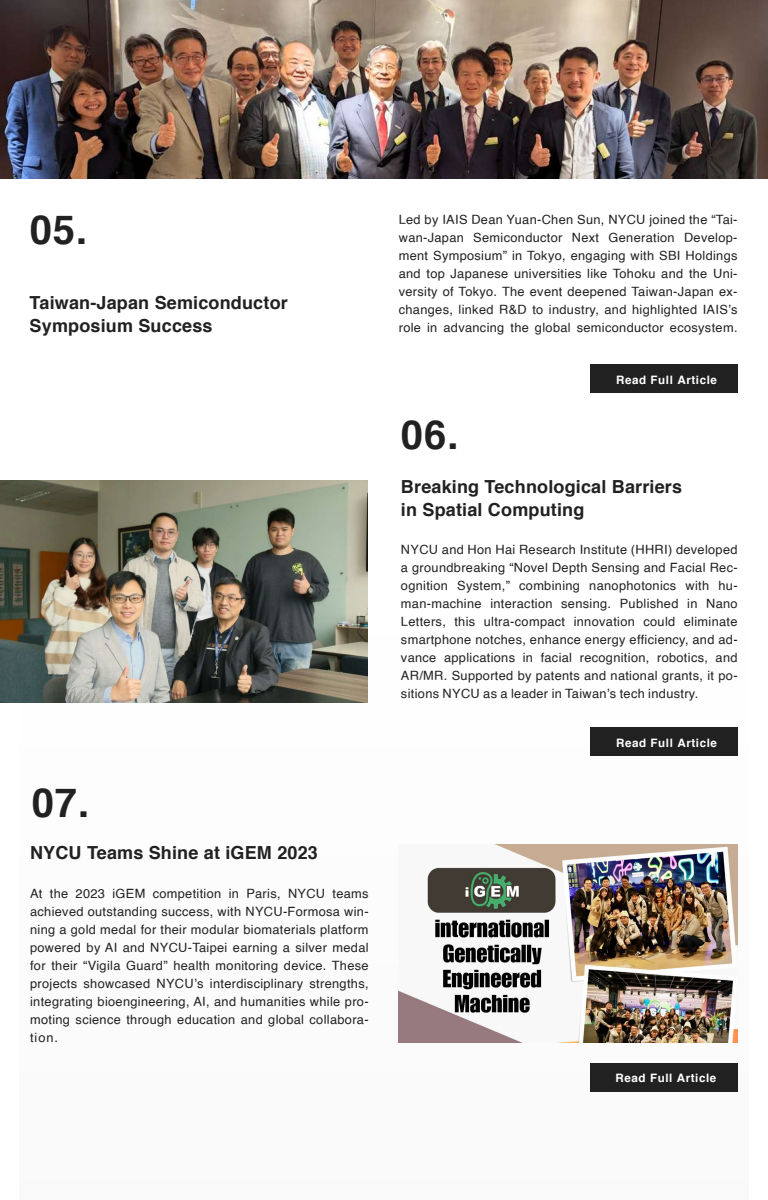
<style>
.page{position:relative;width:768px;height:1200px;background:#fff}
.page>*{position:absolute;margin:0;border:0;box-sizing:border-box;transform-origin:0 0}
.t1{font:700 40px "Helvetica";color:#212121}
.t2{font:700 18px/22.8px "Helvetica";letter-spacing:.01em;color:#212121}
.t3{font:12.8px/18px "Helvetica";letter-spacing:.025em;color:#212121;text-align:justify}
.t4{font:700 11.6px "Helvetica";letter-spacing:.05em;color:#fff}
.s1{font-family:"Adobe Ming Std";font-weight:300;color:rgb(33 33 33/0)}
</style>
<div class="page">
<img style="left:0;top:0;width:768px;height:179px">
<div style="left:590px;top:364px;width:148px;height:29px;background:#212121"></div>
<div style="left:590px;top:727px;width:148px;height:29px;background:#212121"></div>
<div style="left:590px;top:1063px;width:147px;height:29px;background:#212121"></div>
<img style="left:0;top:480px;width:367px;height:223px">
<img style="left:398px;top:845px;width:340px;height:198px">
<h1 class="t1" style="left:30px;top:197px;width:59px">05.</h1>
<h2 class="t2" style="left:30px;top:292px;width:260px">Taiwan-Japan Semiconductor<br>Symposium Success</h2>
<h1 class="t1" style="left:32px;top:771px;width:59px">07.</h1>
<h2 class="t2" style="left:30px;top:842px;width:289px">NYCU Teams Shine at iGEM 2023</h2>
<p class="t3" style="left:30px;top:885px;width:340px">At the 2023 iGEM competition in Paris, NYCU teams achieved outstanding success, with NYCU-Formosa win&shy;ning a gold medal for their modular biomaterials platform powered by AI and NYCU-Taipei earning a silver medal for their “Vigila Guard” health monitoring device. These projects showcased NYCU’s interdisciplinary strengths, integrating bioengineering, AI, and humanities while pro&shy;moting science through education and global collabora-</p>
<p class="t3" style="left:399px;top:211px;width:340px">Led by IAIS Dean Yuan-Chen Sun, NYCU joined the “Tai&shy;wan-Japan Semiconductor Next Generation Develop&shy;ment Symposium” in Tokyo, engaging with SBI Holdings and top Japanese universities like Tohoku and the Uni&shy;versity of Tokyo. The event deepened Taiwan-Japan ex&shy;changes, linked R&amp;D to industry, and highlighted IAIS’s role in advancing the global semiconductor ecosystem.</p>
<h1 class="t1" style="left:401px;top:403px;width:59px">06.</h1>
<p class="t4" style="left:616px;top:370px;width:102px">Read Full Article</p>
<h2 class="t2" style="left:401px;top:475px;width:283px">Breaking Technological Barriers in Spatial Computing</h2>
<p class="t3" style="left:401px;top:541px;width:338px">NYCU and Hon Hai Research Institute (HHRI) developed a groundbreaking “Novel Depth Sensing and Facial Rec&shy;ognition System,” combining nanophotonics with hu&shy;man-machine interaction sensing. Published in Nano Letters, this ultra-compact innovation could eliminate smartphone notches, enhance energy efficiency, and ad&shy;vance applications in facial recognition, robotics, and AR/MR. Supported by patents and national grants, it po&shy;sitions NYCU as a leader in Taiwan’s tech industry.<span class="s1">．．．</span></p>
<p class="t4" style="left:616px;top:733px;width:102px">Read Full Article</p>
<p class="t4" style="left:616px;top:1069px;width:102px">Read Full Article</p>
</div>
